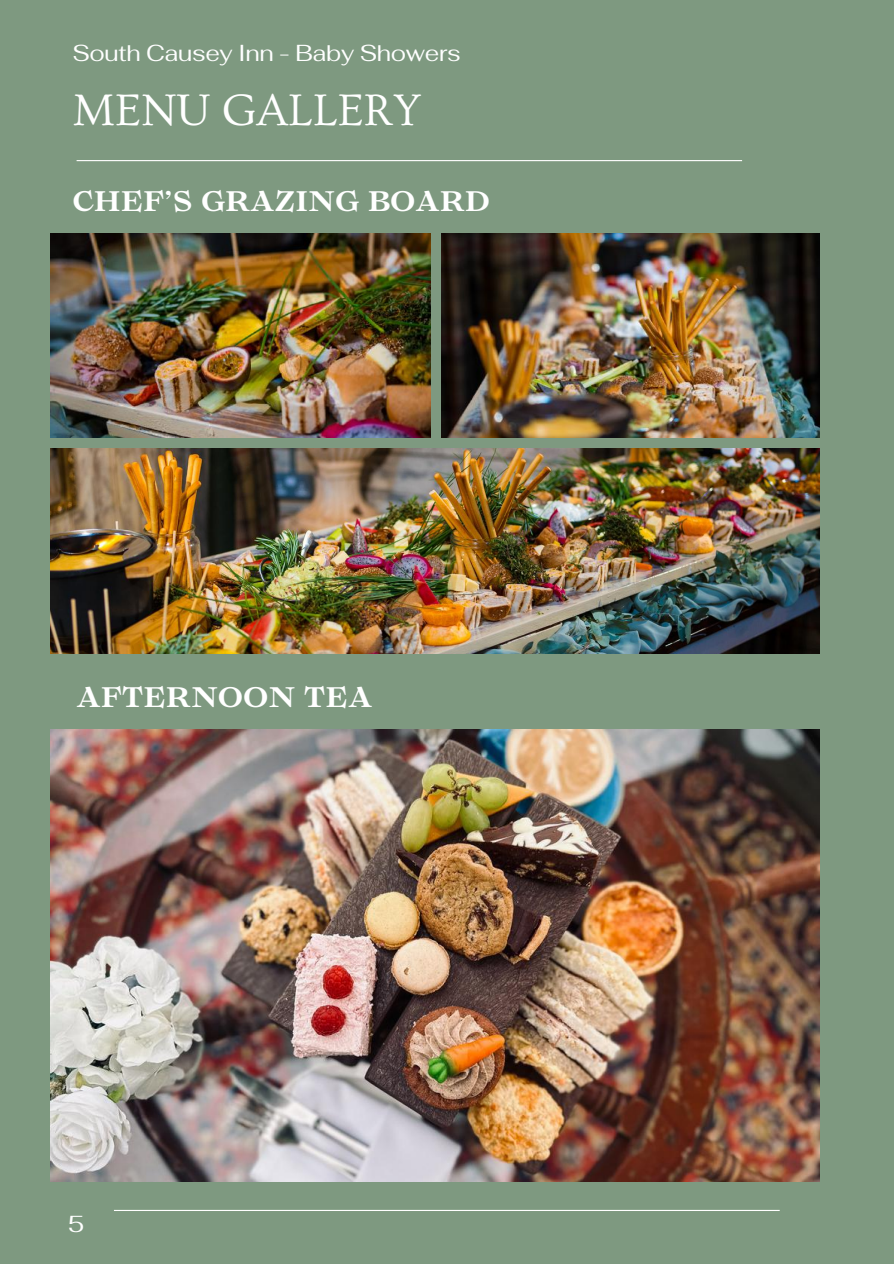
<style>
.page{position:relative;width:894px;height:1264px;background:#fff}
.page>*{position:absolute;margin:0;border:0;box-sizing:border-box;transform-origin:0 0}
.t1{font:46.2px "Ovo";color:#fff}
.t2{font:700 28.2px "Lovelace Text";color:#fff}
.t3{font:23.1px "Fahkwang";letter-spacing:-.015em;color:#fff}
</style>
<div class="page">
<div style="left:0;top:0;width:893px;height:1263px;background:#7e9980"></div>
<img style="left:51px;top:233px;width:379px;height:204px">
<img style="left:441px;top:233px;width:378px;height:204px">
<img style="left:51px;top:448px;width:768px;height:205px">
<hr style="left:77px;top:160px;width:664px;height:1px;background:#fff">
<hr style="left:114px;top:1209px;width:665px;height:1px;background:#fff">
<img style="left:51px;top:729px;width:768px;height:452px">
<p class="t3" style="left:72px;top:38px;width:390px">South Causey Inn - Baby Showers</p>
<h1 class="t1" style="left:72px;top:85px;width:350px">MENU GALLERY</h1>
<p class="t2" style="left:72px;top:190px;width:419px">CHEF’S GRAZING BOARD</p>
<p class="t2" style="left:77px;top:686px;width:297px">AFTERNOON TEA</p>
<p class="t3" style="left:68px;top:1208px;width:18px">5</p>
</div>
